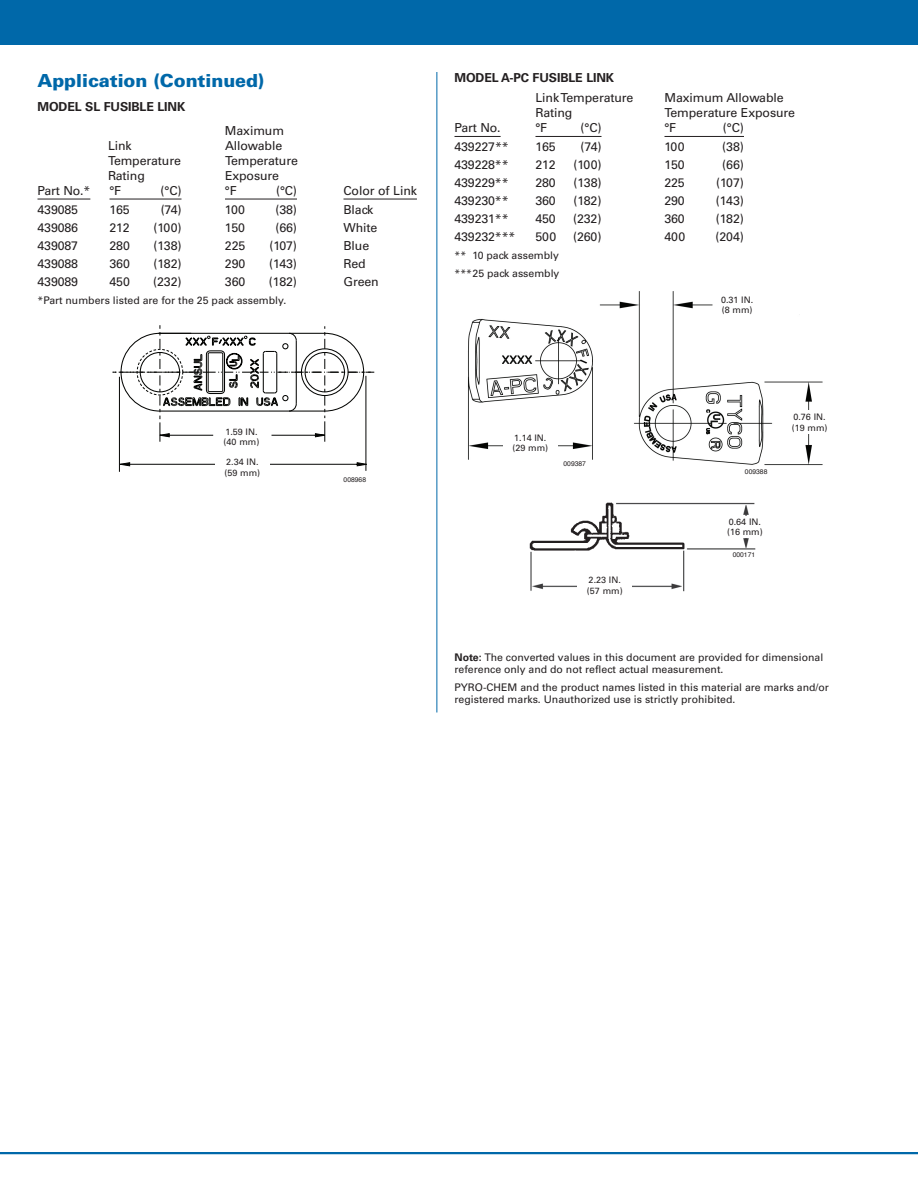
<style>
.page{position:relative;width:918px;height:1188px;background:#fff}
.page>*{position:absolute;margin:0;border:0;box-sizing:border-box;transform-origin:0 0}
.t1{font:900 18px "Univers LT Std";letter-spacing:-.005em;color:#0068a9}
.t2{font:12.3px "Univers LT Std";letter-spacing:-.01em;color:#231f20}
.t3{font:700 12.3px "Univers LT Std";letter-spacing:-.01em;color:#231f20}
.t4{font:10.5px/12px "Univers LT Std";color:#231f20}
.t5{font:9px/10.5px "Univers LT Std";color:#231f20}
.t6{font:6.75px "Helvetica";color:#231f20}
.s1{font-weight:700}
</style>
<div class="page">
<div style="left:0;top:0;width:918px;height:45px;background:#0068a9"></div>
<hr style="left:0;top:1152px;width:918px;height:2px;background:#0068a9">
<hr style="left:436px;top:72px;width:1px;height:640px;background:#0068a9">
<hr style="left:38px;top:199px;width:52px;height:1px;background:#231f20">
<hr style="left:110px;top:199px;width:72px;height:1px;background:#231f20">
<hr style="left:225px;top:199px;width:72px;height:1px;background:#231f20">
<hr style="left:344px;top:199px;width:73px;height:1px;background:#231f20">
<hr style="left:454px;top:136px;width:47px;height:1px;background:#231f20">
<hr style="left:536px;top:136px;width:66px;height:1px;background:#231f20">
<hr style="left:664px;top:136px;width:80px;height:1px;background:#231f20">
<img style="left:529px;top:502px;width:227px;height:90px">
<div style="left:577px;top:574px;width:55px;height:23px;background:#fff"></div>
<div style="left:717px;top:516px;width:55px;height:22px;background:#fff"></div>
<img style="left:599px;top:291px;width:224px;height:175px">
<img style="left:468px;top:319px;width:125px;height:141px">
<div style="left:503px;top:431px;width:55px;height:24px;background:#fff"></div>
<div style="left:716px;top:293px;width:42px;height:24px;background:#fff"></div>
<div style="left:787px;top:411px;width:45px;height:23px;background:#fff"></div>
<svg style="left:112px;top:325px;width:262px;height:117px"></svg>
<hr style="left:119px;top:377px;width:1px;height:95px;background:#040503">
<hr style="left:366px;top:376px;width:1px;height:95px;background:#040503">
<svg style="left:120px;top:462px;width:247px;height:4px"></svg>
<div style="left:214px;top:425px;width:55px;height:23px;background:#fff"></div>
<div style="left:215px;top:456px;width:55px;height:23px;background:#fff"></div>
<h1 class="t1" style="left:38px;top:69px;width:228px">Application (Continued)</h1>
<p class="t3" style="left:38px;top:99px;width:149px">MODEL SL FUSIBLE LINK</p>
<p class="t2" style="left:225px;top:123px;width:61px">Maximum</p>
<p class="t2" style="left:108px;top:138px;width:25px">Link</p>
<p class="t2" style="left:225px;top:138px;width:59px">Allowable</p>
<p class="t2" style="left:108px;top:153px;width:74px">Temperature</p>
<p class="t2" style="left:225px;top:153px;width:74px">Temperature</p>
<p class="t2" style="left:108px;top:168px;width:38px">Rating</p>
<p class="t2" style="left:225px;top:168px;width:56px">Exposure</p>
<p class="t2" style="left:38px;top:183px;width:55px">Part No.*</p>
<p class="t2" style="left:109px;top:183px;width:13px">°F</p>
<p class="t2" style="left:161px;top:183px;width:23px">(°C)</p>
<p class="t2" style="left:225px;top:183px;width:13px">°F</p>
<p class="t2" style="left:276px;top:183px;width:23px">(°C)</p>
<p class="t2" style="left:343px;top:183px;width:75px">Color of Link</p>
<p class="t2" style="left:38px;top:202px;width:42px">439085</p>
<p class="t2" style="left:109px;top:202px;width:22px">165</p>
<p class="t2" style="left:161px;top:202px;width:22px">(74)</p>
<p class="t2" style="left:225px;top:202px;width:22px">100</p>
<p class="t2" style="left:275px;top:202px;width:23px">(38)</p>
<p class="t2" style="left:343px;top:202px;width:31px">Black</p>
<p class="t2" style="left:38px;top:220px;width:42px">439086</p>
<p class="t2" style="left:109px;top:220px;width:22px">212</p>
<p class="t2" style="left:153px;top:220px;width:30px">(100)</p>
<p class="t2" style="left:225px;top:220px;width:22px">150</p>
<p class="t2" style="left:275px;top:220px;width:23px">(66)</p>
<p class="t2" style="left:343px;top:220px;width:35px">White</p>
<p class="t2" style="left:38px;top:238px;width:42px">439087</p>
<p class="t2" style="left:109px;top:238px;width:22px">280</p>
<p class="t2" style="left:153px;top:238px;width:30px">(138)</p>
<p class="t2" style="left:225px;top:238px;width:22px">225</p>
<p class="t2" style="left:269px;top:238px;width:29px">(107)</p>
<p class="t2" style="left:343px;top:238px;width:27px">Blue</p>
<p class="t2" style="left:38px;top:256px;width:42px">439088</p>
<p class="t2" style="left:109px;top:256px;width:22px">360</p>
<p class="t2" style="left:153px;top:256px;width:30px">(182)</p>
<p class="t2" style="left:225px;top:256px;width:22px">290</p>
<p class="t2" style="left:269px;top:256px;width:29px">(143)</p>
<p class="t2" style="left:343px;top:256px;width:24px">Red</p>
<p class="t2" style="left:38px;top:274px;width:42px">439089</p>
<p class="t2" style="left:109px;top:274px;width:22px">450</p>
<p class="t2" style="left:153px;top:274px;width:30px">(232)</p>
<p class="t2" style="left:225px;top:274px;width:22px">360</p>
<p class="t2" style="left:269px;top:274px;width:30px">(182)</p>
<p class="t2" style="left:343px;top:274px;width:37px">Green</p>
<p class="t4" style="left:38px;top:294px;width:250px">*Part numbers listed are for the 25 pack assembly.</p>
<p class="t3" style="left:454px;top:71px;width:161px">MODEL A-PC FUSIBLE LINK</p>
<p class="t2" style="left:535px;top:90px;width:99px">Link Temperature</p>
<p class="t2" style="left:664px;top:90px;width:121px">Maximum Allowable</p>
<p class="t2" style="left:535px;top:105px;width:38px">Rating</p>
<p class="t2" style="left:664px;top:105px;width:132px">Temperature Exposure</p>
<p class="t2" style="left:454px;top:120px;width:48px">Part No.</p>
<p class="t2" style="left:535px;top:120px;width:13px">°F</p>
<p class="t2" style="left:581px;top:120px;width:23px">(°C)</p>
<p class="t2" style="left:664px;top:120px;width:13px">°F</p>
<p class="t2" style="left:723px;top:120px;width:23px">(°C)</p>
<p class="t2" style="left:454px;top:140px;width:56px">439227**</p>
<p class="t2" style="left:535px;top:140px;width:22px">165</p>
<p class="t2" style="left:581px;top:140px;width:22px">(74)</p>
<p class="t2" style="left:664px;top:140px;width:22px">100</p>
<p class="t2" style="left:722px;top:140px;width:23px">(38)</p>
<p class="t2" style="left:454px;top:158px;width:56px">439228**</p>
<p class="t2" style="left:535px;top:158px;width:22px">212</p>
<p class="t2" style="left:573px;top:158px;width:30px">(100)</p>
<p class="t2" style="left:664px;top:158px;width:22px">150</p>
<p class="t2" style="left:722px;top:158px;width:23px">(66)</p>
<p class="t2" style="left:454px;top:176px;width:56px">439229**</p>
<p class="t2" style="left:535px;top:176px;width:22px">280</p>
<p class="t2" style="left:573px;top:176px;width:30px">(138)</p>
<p class="t2" style="left:664px;top:176px;width:22px">225</p>
<p class="t2" style="left:716px;top:176px;width:29px">(107)</p>
<p class="t2" style="left:454px;top:194px;width:56px">439230**</p>
<p class="t2" style="left:535px;top:194px;width:22px">360</p>
<p class="t2" style="left:573px;top:194px;width:30px">(182)</p>
<p class="t2" style="left:664px;top:194px;width:22px">290</p>
<p class="t2" style="left:716px;top:194px;width:29px">(143)</p>
<p class="t2" style="left:454px;top:212px;width:56px">439231**</p>
<p class="t2" style="left:535px;top:212px;width:22px">450</p>
<p class="t2" style="left:573px;top:212px;width:30px">(232)</p>
<p class="t2" style="left:664px;top:212px;width:22px">360</p>
<p class="t2" style="left:716px;top:212px;width:30px">(182)</p>
<p class="t2" style="left:454px;top:230px;width:62px">439232***</p>
<p class="t2" style="left:535px;top:230px;width:22px">500</p>
<p class="t2" style="left:573px;top:230px;width:30px">(260)</p>
<p class="t2" style="left:664px;top:230px;width:22px">400</p>
<p class="t2" style="left:716px;top:230px;width:30px">(204)</p>
<p class="t4" style="left:454px;top:247px;width:106px;line-height:18px">** 10 pack assembly ***25 pack assembly</p>
<p class="t5" style="left:721px;top:295px;width:34px">0.31 IN. (8 mm)</p>
<p class="t5" style="left:224px;top:426px;width:37px">1.59 IN. (40 mm)</p>
<p class="t5" style="left:224px;top:457px;width:37px">2.34 IN. (59 mm)</p>
<p class="t6" style="left:344px;top:475px;width:24px">008968</p>
<p class="t5" style="left:512px;top:433px;width:37px">1.14 IN. (29 mm)</p>
<p class="t6" style="left:564px;top:459px;width:24px">009387</p>
<p class="t5" style="left:587px;top:575px;width:37px">2.23 IN. (57 mm)</p>
<p class="t6" style="left:745px;top:467px;width:24px">009388</p>
<p class="t5" style="left:727px;top:516px;width:37px">0.64 IN. (16 mm)</p>
<p class="t6" style="left:733px;top:550px;width:24px">000171</p>
<p class="t5" style="left:792px;top:412px;width:37px">0.76 IN. (19 mm)</p>
<p class="t4" style="left:454px;top:652px;width:370px"><span class="s1">Note:</span> The converted values in this document are provided for dimensional reference only and do not reflect actual measurement.</p>
<p class="t4" style="left:454px;top:682px;width:376px">PYRO-CHEM and the product names listed in this material are marks and/or registered marks. Unauthorized use is strictly prohibited.</p>
</div>
